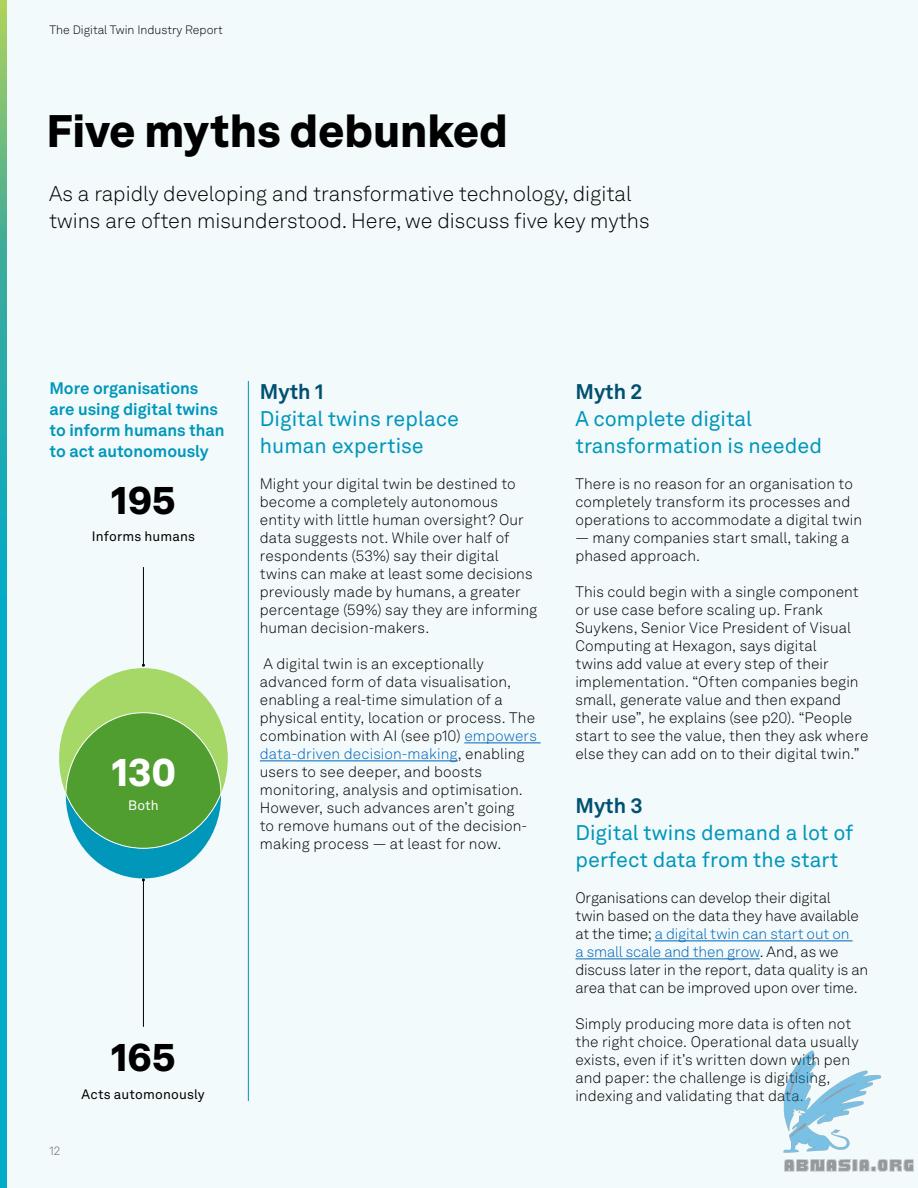
<style>
.page{position:relative;width:918px;height:1188px;background:#f3fafb}
.page>*{position:absolute;margin:0;border:0;box-sizing:border-box;transform-origin:0 0}
.t1{font:900 45px "Hexagon Akkurat";letter-spacing:-.005em;color:#000}
.t2{font:900 39px "Hexagon Akkurat";color:#000}
.t3{font:900 39px "Hexagon Akkurat";color:#fff}
.t4{font:21px/27px "Hexagon Akkurat";color:#0097ba}
.t5{font:300 21px/27px "Hexagon Akkurat";color:#000}
.t6{font:700 21px "Hexagon Akkurat";color:#005072}
.t7{font:700 16.5px/21px "Hexagon Akkurat";color:#0097ba}
.t8{font:300 15px/18px "Hexagon Akkurat";letter-spacing:.005em;color:#000}
.t9{font:13.5px "Hexagon Akkurat";letter-spacing:.01em;color:#000}
.t10{font:13.5px "Hexagon Akkurat";color:#fff}
.t11{font:300 12px "Hexagon Akkurat";color:#000}
.t12{font:300 12px "Hexagon Akkurat";color:#666}
.s1{color:#0063b7}
</style>
<div class="page">
<svg style="left:0;top:0;width:7px;height:1188px"></svg>
<hr style="left:143px;top:567px;width:1px;height:98px;background:#000">
<hr style="left:143px;top:880px;width:1px;height:147px;background:#000">
<svg style="left:59px;top:664px;width:169px;height:217px"></svg>
<hr style="left:248px;top:381px;width:1px;height:720px;background:#0097ba">
<hr style="left:655px;top:940px;width:198px;height:1px;background:#0063b7">
<hr style="left:575px;top:958px;width:185px;height:1px;background:#0063b7">
<hr style="left:464px;top:742px;width:77px;height:1px;background:#0063b7">
<hr style="left:260px;top:760px;width:198px;height:1px;background:#0063b7">
<img style="left:783px;top:1050px;width:131px;height:122px">
<p class="t11" style="left:50px;top:21px;width:175px">The Digital Twin Industry Report</p>
<h1 class="t1" style="left:47px;top:95px;width:463px">Five myths debunked</h1>
<h3 class="t5" style="left:49px;top:180px;width:602px">As a rapidly developing and transformative technology, digital twins are often misunderstood. Here, we discuss five key myths</h3>
<p class="t7" style="left:50px;top:376px;width:177px">More organisations are using digital twins to inform humans than to act autonomously</p>
<h2 class="t2" style="left:111px;top:469px;width:66px">195</h2>
<p class="t9" style="left:92px;top:527px;width:105px">Informs humans</p>
<h2 class="t3" style="left:112px;top:741px;width:66px">130</h2>
<p class="t10" style="left:128px;top:795px;width:32px">Both</p>
<h3 class="t6" style="left:260px;top:375px;width:65px">Myth 1</h3>
<h3 class="t4" style="left:260px;top:404px;width:201px">Digital twins replace human expertise</h3>
<p class="t8" style="left:260px;top:474px;width:279px">Might your digital twin be destined to become a completely autonomous entity with little human oversight? Our data suggests not. While over half of respondents (53%) say their digital twins can make at least some decisions previously made by humans, a greater percentage (59%) say they are informing human decision-makers.</p>
<p class="t8" style="left:260px;top:654px;width:279px">A digital twin is an exceptionally advanced form of data visualisation, enabling a real-time simulation of a physical entity, location or process. The combination with AI (see p10) <span class="s1">empowers data-driven decision-making</span>, enabling users to see deeper, and boosts monitoring, analysis and optimisation.<br>However, such advances aren’t going<br>to remove humans out of the decision&shy;making process — at least for now.</p>
<p class="t12" style="left:50px;top:1142px;width:12px">12</p>
<h2 class="t2" style="left:111px;top:1026px;width:66px">165</h2>
<p class="t9" style="left:82px;top:1085px;width:125px">Acts automonously</p>
<h3 class="t6" style="left:575px;top:375px;width:68px">Myth 2</h3>
<h3 class="t4" style="left:575px;top:404px;width:248px">A complete digital transformation is needed</h3>
<p class="t8" style="left:575px;top:474px;width:288px">There is no reason for an organisation to completely transform its processes and operations to accommodate a digital twin</p>
<p class="t8" style="left:575px;top:528px;width:275px">— many companies start small, taking a phased approach.</p>
<p class="t8" style="left:575px;top:582px;width:295px">This could begin with a single component or use case before scaling up. Frank Suykens, Senior Vice President of Visual Computing at Hexagon, says digital<br>twins add value at every step of their implementation. “Often companies begin small, generate value and then expand their use”, he explains (see p20). “People start to see the value, then they ask where else they can add on to their digital twin.”</p>
<h3 class="t6" style="left:575px;top:789px;width:69px">Myth 3</h3>
<h3 class="t4" style="left:575px;top:818px;width:280px">Digital twins demand a lot of perfect data from the start</h3>
<p class="t8" style="left:575px;top:888px;width:294px">Organisations can develop their digital<br>twin based on the data they have available at the time; <span class="s1">a digital twin can start out on<br>a small scale and then grow</span>. And, as we discuss later in the report, data quality is an area that can be improved upon over time.</p>
<p class="t8" style="left:575px;top:1014px;width:285px">Simply producing more data is often not the right choice. Operational data usually exists, even if it’s written down with pen and paper: the challenge is digitising, indexing and validating that data.</p>
</div>
